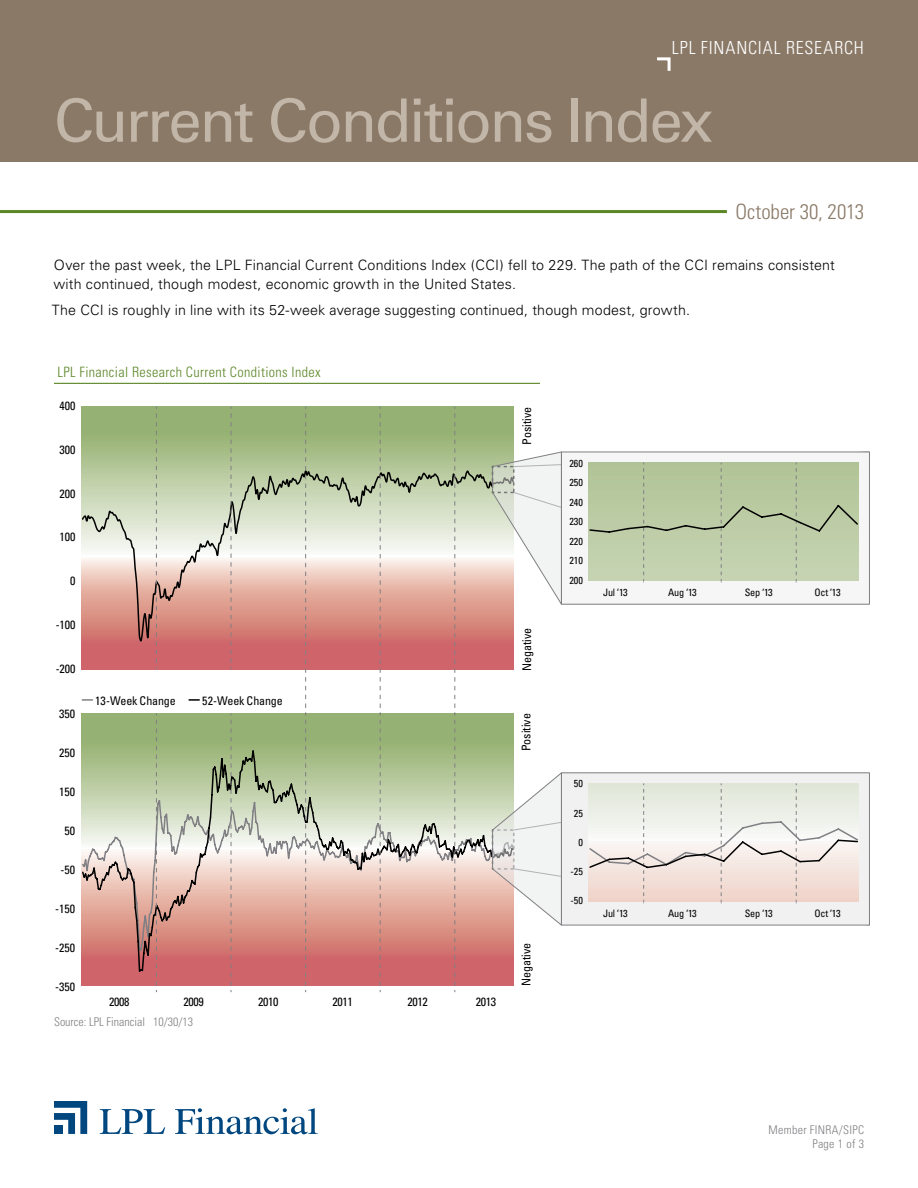
<style>
.page{position:relative;width:918px;height:1188px;background:#fff}
.page>*{position:absolute;margin:0;border:0;box-sizing:border-box;transform-origin:0 0}
.t1{font:60px "Univers";letter-spacing:-.035em;color:#c2b6a8}
.t2{font:300 condensed 21px "Univers";color:#8a7967}
.t3{font:300 condensed 18px "Univers";letter-spacing:.05em;color:#fff}
.t4{font:300 14.25px/18.8px "Univers";letter-spacing:.01em;color:#000}
.t5{font:300 condensed 14.25px "Univers";letter-spacing:.025em;color:#5c8727}
.t6{font:condensed 12px "Univers";color:#000}
.t7{font:300 condensed 12px "Univers";color:#807f83}
.t8{font:300 condensed 12px/14.4px "Univers";letter-spacing:.025em;color:#807f83;text-align:right}
.t9{font:condensed 10.2px/19.5px "Univers";letter-spacing:-.025em;color:#000;text-align:justify}
</style>
<div class="page">
<div style="left:0;top:0;width:918px;height:162px;background:#8a7967"></div>
<svg style="left:657px;top:57px;width:14px;height:14px"></svg>
<svg style="left:100px;top:1109px;width:65px;height:25px"></svg>
<svg style="left:175px;top:1108px;width:143px;height:26px"></svg>
<svg style="left:54px;top:1101px;width:33px;height:33px"></svg>
<div style="left:54px;top:1125px;width:9px;height:9px;background:#00467f"></div>
<svg style="left:82px;top:713px;width:432px;height:272px;background:#a49e71"></svg>
<svg style="left:82px;top:407px;width:432px;height:263px;background:#ad9d77"></svg>
<svg style="left:82px;top:469px;width:432px;height:173px;background:#d7bfaf"></svg>
<svg style="left:82px;top:749px;width:432px;height:224px;background:#ceb3a1"></svg>
<svg style="left:156px;top:713px;width:1px;height:279px"></svg>
<svg style="left:156px;top:407px;width:1px;height:263px"></svg>
<svg style="left:231px;top:713px;width:1px;height:279px"></svg>
<svg style="left:231px;top:407px;width:1px;height:263px"></svg>
<svg style="left:305px;top:407px;width:1px;height:585px"></svg>
<svg style="left:380px;top:407px;width:1px;height:585px"></svg>
<svg style="left:454px;top:407px;width:1px;height:585px"></svg>
<svg style="left:492px;top:451px;width:378px;height:156px"></svg>
<svg style="left:492px;top:771px;width:378px;height:156px"></svg>
<svg style="left:189px;top:699px;width:10px;height:2px"></svg>
<svg style="left:82px;top:699px;width:10px;height:2px"></svg>
<hr style="left:54px;top:383px;width:486px;height:1px;background:#5c8727">
<hr style="left:0;top:210px;width:727px;height:3px;background:#5c8727">
<p class="t3" style="left:672px;top:37px;width:194px">LPL FINANCIAL RESEARCH</p>
<h1 class="t1" style="left:54px;top:85px;width:661px">Current Conditions Index</h1>
<h2 class="t2" style="left:735px;top:199px;width:130px">October 30, 2013</h2>
<p class="t4" style="left:53px;top:256px;width:783px">Over the past week, the LPL Financial Current Conditions Index (CCI) fell to 229. The path of the CCI remains consistent with continued, though modest, economic growth in the United States.</p>
<p class="t4" style="left:52px;top:300px;width:640px">The CCI is roughly in line with its 52-week average suggesting continued, though modest, growth.</p>
<p class="t5" style="left:58px;top:364px;width:265px">LPL Financial Research Current Conditions Index</p>
<p class="t6" style="left:60px;top:398px;width:17px">400</p>
<p class="t6" style="left:60px;top:442px;width:17px">300</p>
<p class="t6" style="left:60px;top:486px;width:17px">200</p>
<p class="t6" style="left:60px;top:530px;width:17px">100</p>
<p class="t6" style="left:70px;top:573px;width:7px">0</p>
<p class="t6" style="left:56px;top:617px;width:21px">-100</p>
<p class="t6" style="left:56px;top:661px;width:21px">-200</p>
<p class="t6" style="left:59px;top:706px;width:17px">350</p>
<p class="t6" style="left:59px;top:745px;width:17px">250</p>
<p class="t6" style="left:59px;top:784px;width:17px">150</p>
<p class="t6" style="left:64px;top:823px;width:12px">50</p>
<p class="t6" style="left:60px;top:862px;width:16px">-50</p>
<p class="t6" style="left:55px;top:901px;width:21px">-150</p>
<p class="t6" style="left:55px;top:940px;width:21px">-250</p>
<p class="t6" style="left:55px;top:979px;width:21px">-350</p>
<p class="t6" style="left:95px;top:693px;width:82px">13-Week Change</p>
<p class="t6" style="left:202px;top:693px;width:82px">52-Week Change</p>
<p class="t6" style="left:109px;top:994px;width:22px">2008</p>
<p class="t6" style="left:183px;top:994px;width:22px">2009</p>
<p class="t6" style="left:258px;top:994px;width:22px">2010</p>
<p class="t6" style="left:333px;top:994px;width:22px">2011</p>
<p class="t6" style="left:407px;top:994px;width:22px">2012</p>
<p class="t6" style="left:476px;top:994px;width:22px">2013</p>
<p class="t7" style="left:54px;top:1015px;width:141px">Source: LPL Financial 10/30/13</p>
<p class="t6" style="left:519px;top:445px;width:39px;rotate:-90deg">Positive</p>
<p class="t6" style="left:519px;top:671px;width:45px;rotate:-90deg">Negative</p>
<p class="t6" style="left:518px;top:751px;width:39px;rotate:-90deg">Positive</p>
<p class="t6" style="left:518px;top:986px;width:45px;rotate:-90deg">Negative</p>
<p class="t9" style="left:569px;top:453px;width:15px">260<br>250<br>240<br>230<br>220<br>210<br>200</p>
<p class="t9" style="left:603px;top:583px;width:26px">Jul ‘13</p>
<p class="t9" style="left:574px;top:774px;width:11px">50</p>
<p class="t9" style="left:574px;top:803px;width:11px">25</p>
<p class="t9" style="left:578px;top:832px;width:6px">0</p>
<p class="t9" style="left:570px;top:862px;width:14px">-25</p>
<p class="t9" style="left:570px;top:891px;width:14px">-50</p>
<p class="t9" style="left:603px;top:904px;width:26px">Jul ‘13</p>
<p class="t9" style="left:668px;top:583px;width:30px">Aug ‘13</p>
<p class="t9" style="left:668px;top:904px;width:30px">Aug ‘13</p>
<p class="t9" style="left:745px;top:583px;width:29px">Sep ‘13</p>
<p class="t9" style="left:814px;top:583px;width:28px">Oct ‘13</p>
<p class="t9" style="left:745px;top:904px;width:29px">Sep ‘13</p>
<p class="t9" style="left:814px;top:904px;width:28px">Oct ‘13</p>
<p class="t8" style="left:769px;top:1122px;width:97px">Member FINRA/SIPC<br>Page 1 of 3</p>
</div>
